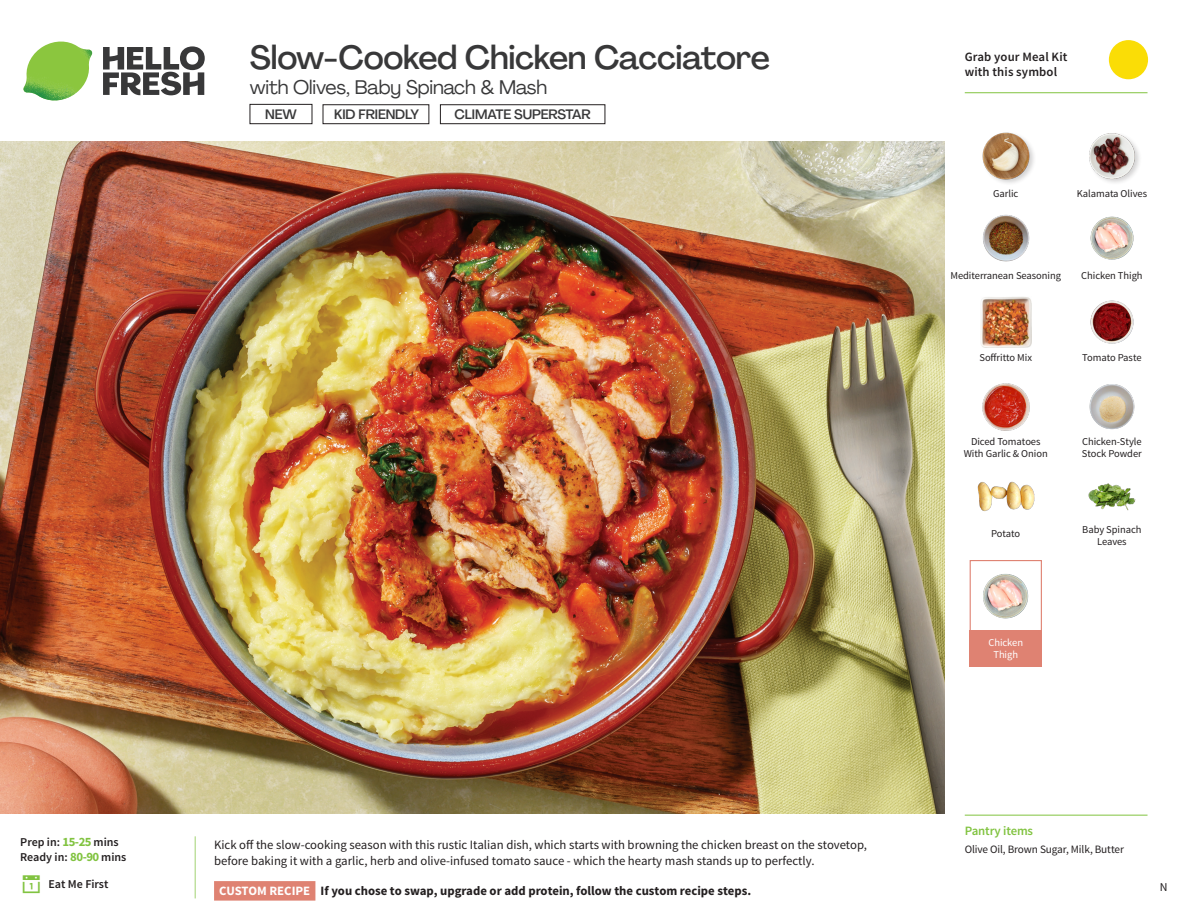
<style>
.page{position:relative;width:1188px;height:918px;background:#fff}
.page>*{position:absolute;margin:0;border:0;box-sizing:border-box;transform-origin:0 0}
._15_Titel_UK{font:500 33px "Agrandir";letter-spacing:-.015em;color:#383839}
._15_Titel_UK-2{font:19.5px "Agrandir";letter-spacing:-.01em;color:#383839}
.t1{font:500 13.5px "Agrandir";letter-spacing:-.01em;color:#383839}
.Step_6_Text_AU{font:12.75px/16.5px "Source Sans Pro";color:#231f20}
.Step_6_Text_AU-2{font:700 12.75px "Source Sans Pro";color:#231f20}
.t2{font:600 12.75px/15px "Source Sans Pro";letter-spacing:.01em;color:#231f20}
._04_Headers_Front{font:600 12.75px "Source Sans Pro";letter-spacing:-.01em;color:#81c340}
._04_Intro{font:600 12px "Source Sans Pro";color:#231f20}
.t3{font:12px "Source Sans Pro";color:#231f20}
._05_Pantry{font:11.25px "Source Sans Pro";letter-spacing:-.01em;color:#231f20}
._18_FRONT_ingredients{font:10.5px/12px "Source Sans Pro";letter-spacing:-.005em;color:#231f20;text-align:center}
._18_FRONT_ingredients-2{font:10.5px/12px "Source Sans Pro";letter-spacing:-.005em;color:#fff;text-align:center}
.s1{font-weight:700;font-size:12.75px;color:#81c340}
.s2{color:#fff}
</style>
<div class="page">
<svg style="left:103px;top:46px;width:102px;height:49px"></svg>
<img style="left:23px;top:42px;width:69px;height:59px">
<svg style="left:194px;top:836px;width:122px;height:65px"></svg>
<img style="left:0;top:142px;width:945px;height:672px">
<img style="left:1090px;top:300px;width:44px;height:44px">
<img style="left:1089px;top:384px;width:46px;height:46px">
<img style="left:982px;top:383px;width:48px;height:48px">
<img style="left:977px;top:481px;width:57px;height:31px">
<img style="left:980px;top:297px;width:51px;height:51px">
<img style="left:983px;top:214px;width:47px;height:48px">
<img style="left:1090px;top:216px;width:44px;height:44px">
<img style="left:982px;top:132px;width:52px;height:51px">
<img style="left:1089px;top:133px;width:50px;height:50px">
<img style="left:1089px;top:483px;width:46px;height:28px">
<div style="left:970px;top:560px;width:72px;height:72px;border:1px solid #df8272"></div>
<div style="left:970px;top:630px;width:72px;height:37px;background:#df8272"></div>
<img style="left:983px;top:574px;width:46px;height:45px">
<hr style="left:965px;top:815px;width:183px;height:1px;background:#81c340">
<svg style="left:1091px;top:40px;width:58px;height:54px"></svg>
<hr style="left:965px;top:92px;width:183px;height:1px;background:#81c340">
<div style="left:250px;top:104px;width:62px;height:20px;border:1px solid #231f20"></div>
<div style="left:440px;top:105px;width:165px;height:19px;border:1px solid #231f20"></div>
<div style="left:323px;top:105px;width:106px;height:19px;border:1px solid #231f20"></div>
<p class="_04_Intro" style="left:20px;top:835px;width:100px">Prep in: <span class="s1">15-25</span> mins</p>
<p class="_04_Intro" style="left:20px;top:850px;width:108px">Ready in: <span class="s1">80-90</span> mins</p>
<p class="_04_Intro" style="left:48px;top:876px;width:62px">Eat Me First</p>
<p class="_15_Titel_UK" style="left:250px;top:37px;width:522px">Slow-Cooked Chicken Cacciatore</p>
<p class="_15_Titel_UK-2" style="left:250px;top:75px;width:299px">with Olives, Baby Spinach &amp; Mash</p>
<p class="t1" style="left:265px;top:106px;width:33px">NEW</p>
<p class="t1" style="left:334px;top:106px;width:86px">KID FRIENDLY</p>
<p class="t1" style="left:455px;top:106px;width:138px">CLIMATE SUPERSTAR</p>
<p class="Step_6_Text_AU" style="left:214px;top:837px;width:655px">Kick off the slow-cooking season with this rustic Italian dish, which starts with browning the chicken breast on the stovetop, before baking it with a garlic, herb and olive-infused tomato sauce - which the hearty mash stands up to perfectly.</p>
<p class="Step_6_Text_AU-2" style="left:219px;top:882px;width:533px"><span class="s2">CUSTOM RECIPE</span> If you chose to swap, upgrade or add protein, follow the custom recipe steps.</p>
<p class="t2" style="left:965px;top:50px;width:104px">Grab your Meal Kit with this symbol</p>
<p class="_18_FRONT_ingredients" style="left:993px;top:188px;width:27px">Garlic</p>
<p class="_18_FRONT_ingredients" style="left:1077px;top:188px;width:72px">Kalamata Olives</p>
<p class="_18_FRONT_ingredients" style="left:950px;top:270px;width:112px">Mediterranean Seasoning</p>
<p class="_18_FRONT_ingredients" style="left:1081px;top:270px;width:63px">Chicken Thigh</p>
<p class="_18_FRONT_ingredients" style="left:979px;top:351px;width:54px">Soffritto Mix</p>
<p class="_18_FRONT_ingredients" style="left:1082px;top:351px;width:61px">Tomato Paste</p>
<p class="_18_FRONT_ingredients" style="left:964px;top:436px;width:86px">Diced Tomatoes<br>With Garlic &amp; Onion</p>
<p class="_18_FRONT_ingredients" style="left:991px;top:528px;width:31px">Potato</p>
<p class="_18_FRONT_ingredients" style="left:1082px;top:436px;width:61px;text-align:left">Chicken-Style<br>Stock Powder</p>
<p class="_18_FRONT_ingredients" style="left:1082px;top:523px;width:61px">Baby Spinach<br>Leaves</p>
<p class="_18_FRONT_ingredients-2" style="left:988px;top:637px;width:36px">Chicken<br>Thigh</p>
<p class="_04_Headers_Front" style="left:965px;top:822px;width:70px">Pantry items</p>
<p class="_05_Pantry" style="left:965px;top:842px;width:161px">Olive Oil, Brown Sugar, Milk, Butter</p>
<p class="t3" style="left:1160px;top:879px;width:9px">N</p>
</div>
